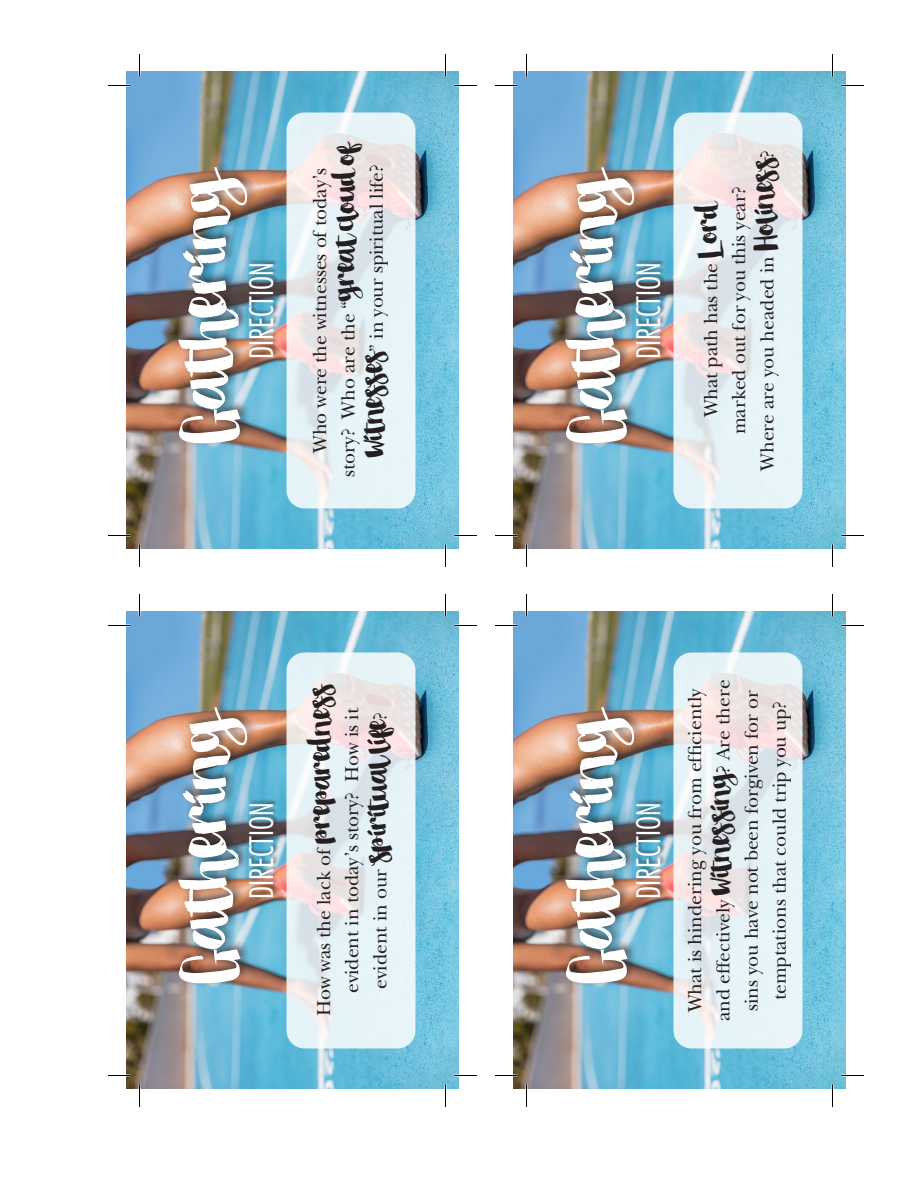
<style>
.page{position:relative;width:918px;height:1188px;background:#fff}
.page>*{position:absolute;margin:0;border:0;box-sizing:border-box;transform-origin:0 0}
.t1{font:87px "Stella";letter-spacing:-.005em;color:#fff}
.t2{font:300 condensed 31.5px "Futura";color:#fff}
.t3{font:19.5px/28.2px "New Baskerville";color:#231f20;text-align:center}
.s1{font-family:"Stella";font-size:37.5px}
</style>
<div class="page">
<img style="left:126px;top:612px;width:332px;height:477px">
<svg style="left:286px;top:652px;width:130px;height:396px;background:#e7edf0"></svg>
<div style="left:248px;top:799px;width:31px;height:98px;background:#231f20;opacity:.55"></div>
<div style="left:174px;top:697px;width:84px;height:291px;background:#231f20;opacity:.75"></div>
<svg style="left:139px;top:1084px;width:1px;height:23px"></svg>
<svg style="left:139px;top:594px;width:1px;height:22px"></svg>
<svg style="left:445px;top:1084px;width:1px;height:23px"></svg>
<svg style="left:445px;top:594px;width:1px;height:22px"></svg>
<svg style="left:108px;top:1075px;width:22px;height:1px"></svg>
<svg style="left:454px;top:1075px;width:23px;height:1px"></svg>
<svg style="left:108px;top:625px;width:22px;height:1px"></svg>
<svg style="left:454px;top:625px;width:23px;height:1px"></svg>
<img style="left:126px;top:72px;width:332px;height:477px">
<svg style="left:286px;top:112px;width:130px;height:396px;background:#e7edf0"></svg>
<div style="left:248px;top:259px;width:31px;height:98px;background:#231f20;opacity:.55"></div>
<div style="left:174px;top:157px;width:84px;height:291px;background:#231f20;opacity:.75"></div>
<svg style="left:139px;top:544px;width:1px;height:23px"></svg>
<svg style="left:139px;top:54px;width:1px;height:22px"></svg>
<svg style="left:445px;top:544px;width:1px;height:23px"></svg>
<svg style="left:445px;top:54px;width:1px;height:22px"></svg>
<svg style="left:108px;top:535px;width:22px;height:1px"></svg>
<svg style="left:454px;top:535px;width:23px;height:1px"></svg>
<svg style="left:108px;top:85px;width:22px;height:1px"></svg>
<svg style="left:454px;top:85px;width:23px;height:1px"></svg>
<img style="left:513px;top:612px;width:332px;height:477px">
<svg style="left:674px;top:652px;width:128px;height:396px;background:#e8edf1"></svg>
<div style="left:635px;top:799px;width:31px;height:98px;background:#231f20;opacity:.55"></div>
<div style="left:561px;top:697px;width:84px;height:291px;background:#231f20;opacity:.75"></div>
<svg style="left:526px;top:1084px;width:1px;height:23px"></svg>
<svg style="left:526px;top:594px;width:1px;height:22px"></svg>
<svg style="left:832px;top:1084px;width:1px;height:23px"></svg>
<svg style="left:832px;top:594px;width:1px;height:22px"></svg>
<svg style="left:495px;top:1075px;width:23px;height:1px"></svg>
<svg style="left:842px;top:1075px;width:22px;height:1px"></svg>
<svg style="left:495px;top:625px;width:23px;height:1px"></svg>
<svg style="left:842px;top:625px;width:22px;height:1px"></svg>
<img style="left:513px;top:72px;width:332px;height:477px">
<svg style="left:674px;top:112px;width:128px;height:396px;background:#e8edf1"></svg>
<div style="left:635px;top:259px;width:31px;height:98px;background:#231f20;opacity:.55"></div>
<div style="left:561px;top:157px;width:84px;height:291px;background:#231f20;opacity:.75"></div>
<svg style="left:526px;top:544px;width:1px;height:23px"></svg>
<svg style="left:526px;top:54px;width:1px;height:22px"></svg>
<svg style="left:832px;top:544px;width:1px;height:23px"></svg>
<svg style="left:832px;top:54px;width:1px;height:22px"></svg>
<svg style="left:495px;top:535px;width:23px;height:1px"></svg>
<svg style="left:842px;top:535px;width:22px;height:1px"></svg>
<svg style="left:495px;top:85px;width:23px;height:1px"></svg>
<svg style="left:842px;top:85px;width:22px;height:1px"></svg>
<p class="t1" style="left:157px;top:444px;width:279px;rotate:-90deg">Gathering</p>
<p class="t2" style="left:242px;top:359px;width:98px;rotate:-90deg">DIRECTION</p>
<p class="t3" style="left:306px;top:477px;width:337px;rotate:-90deg">Who were the witnesses of today’s story? Who are the “<span class="s1">great cloud of witnesses</span>” in your spiritual life?</p>
<p class="t1" style="left:157px;top:984px;width:279px;rotate:-90deg">Gathering</p>
<p class="t2" style="left:242px;top:899px;width:98px;rotate:-90deg">DIRECTION</p>
<p class="t3" style="left:310px;top:1016px;width:335px;rotate:-90deg">How was the lack of <span class="s1">preparedness </span>evident in today’s story? How is it evident in our <span class="s1">spirituallife</span>?</p>
<p class="t1" style="left:544px;top:444px;width:279px;rotate:-90deg">Gathering</p>
<p class="t2" style="left:629px;top:359px;width:98px;rotate:-90deg">DIRECTION</p>
<p class="t3" style="left:697px;top:471px;width:322px;rotate:-90deg">What path has the <span class="s1">Lord<br></span>marked out for you this year?<br>Where are you headed in <span class="s1">Holiness</span>?</p>
<p class="t1" style="left:544px;top:984px;width:279px;rotate:-90deg">Gathering</p>
<p class="t2" style="left:629px;top:899px;width:98px;rotate:-90deg">DIRECTION</p>
<p class="t3" style="left:681px;top:1021px;width:343px;rotate:-90deg">What is hindering you from efficiently and effectively <span class="s1">witnessing</span>? Are there sins you have not been forgiven for or temptations that could trip you up?</p>
</div>
